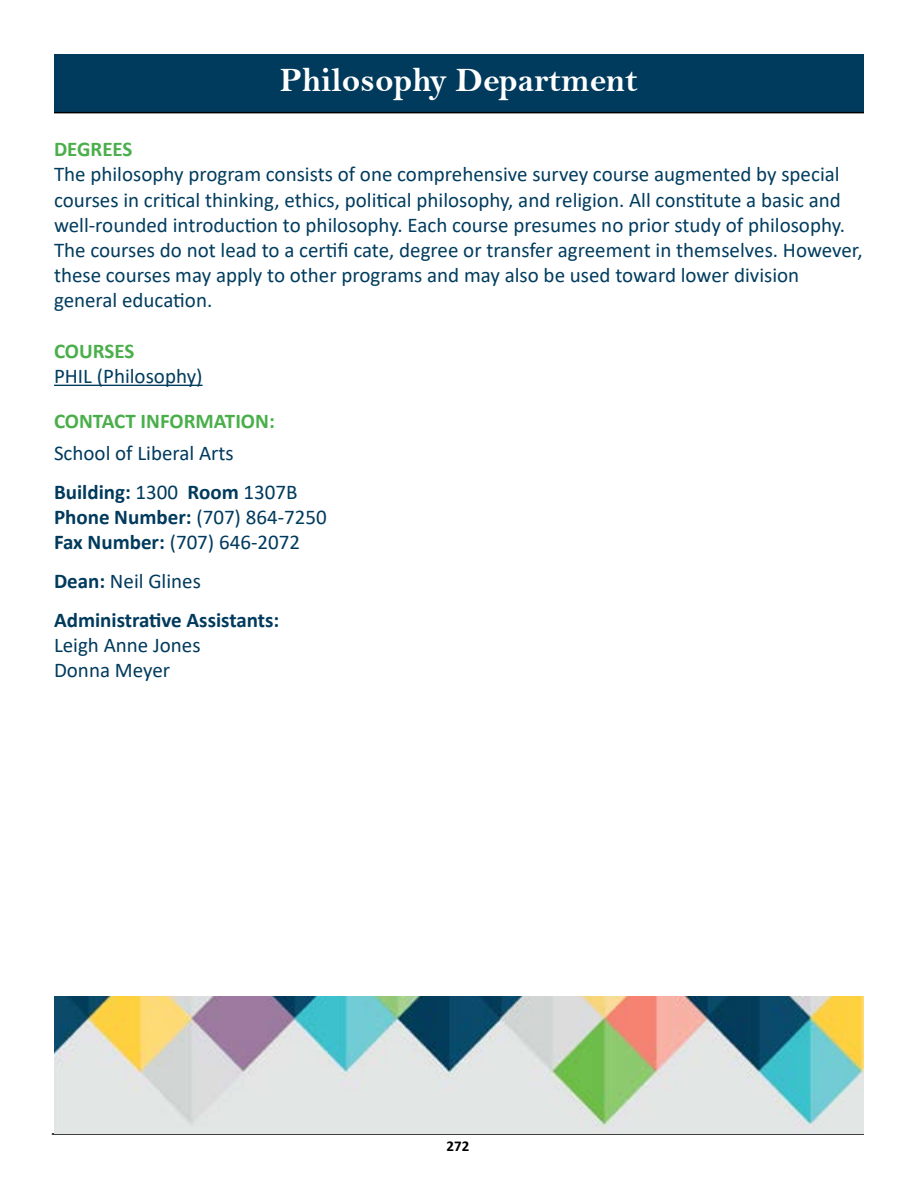
<style>
.page{position:relative;width:918px;height:1188px;background:#fff}
.page>*{position:absolute;margin:0;border:0;box-sizing:border-box;transform-origin:0 0}
.t1{font:34.5px "Bell MT Bold";color:#fff}
.t2{font:21px/25.2px "Calibri";color:#003c5e}
.t3{font:21px/25.2px "Calibri";color:#003a5d}
.t4{font:700 21px/38.7px "Calibri";color:#003a5d}
.t5{font:700 21px "Calibri";color:#4aaf4b}
.t6{font:700 15px "Calibri";color:#000}
.s1{font-weight:700}
.s2{font-weight:400}
</style>
<div class="page">
<hr style="left:52px;top:1133px;width:812px;height:2px;background:#000">
<div style="left:54px;top:54px;width:810px;height:59px;background:#003a5d"></div>
<hr style="left:54px;top:112px;width:810px;height:1px;background:#000">
<hr style="left:54px;top:385px;width:149px;height:1px;background:#003c5e">
<img style="left:54px;top:996px;width:810px;height:137px">
<h1 class="t1" style="left:280px;top:59px;width:360px">Philosophy Department</h1>
<p class="t5" style="left:54px;top:134px;width:80px">DEGREES</p>
<p class="t2" style="left:54px;top:161px;width:810px">The philosophy program consists of one comprehensive survey course augmented by special courses in critical thinking, ethics, political philosophy, and religion. All constitute a basic and well-rounded introduction to philosophy. Each course presumes no prior study of philosophy.<br>The courses do not lead to a certifi cate, degree or transfer agreement in themselves. However, these courses may apply to other programs and may also be used toward lower division general education.</p>
<p class="t5" style="left:54px;top:336px;width:82px">COURSES</p>
<p class="t2" style="left:54px;top:363px;width:150px">PHIL (Philosophy)</p>
<p class="t5" style="left:54px;top:406px;width:222px">CONTACT INFORMATION:</p>
<p class="t3" style="left:54px;top:433px;width:245px;line-height:38.7px">School of Liberal Arts<br><span class="s1">Building:</span> 1300 <span class="s1">Room</span> 1307B</p>
<p class="t3" style="left:54px;top:504px;width:274px"><span class="s1">Phone Number:</span> (707) 864-7250<br><span class="s1">Fax Number:</span> (707) 646-2072</p>
<p class="t4" style="left:54px;top:561px;width:227px">Dean: <span class="s2">Neil Glines<br></span>Administrative Assistants:</p>
<p class="t3" style="left:54px;top:632px;width:148px">Leigh Anne Jones<br>Donna Meyer</p>
<p class="t6" style="left:447px;top:1136px;width:24px">272</p>
</div>
